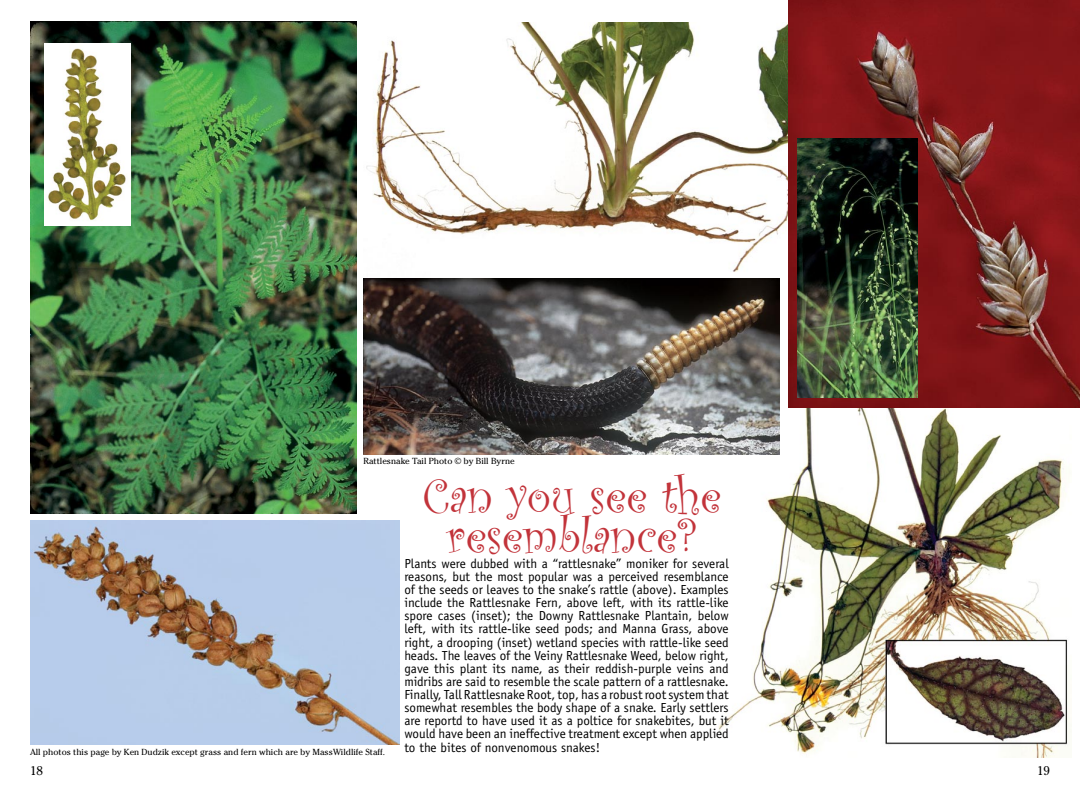
<style>
.page{position:relative;width:1080px;height:788px;background:#fff}
.page>*{position:absolute;margin:0;border:0;box-sizing:border-box;transform-origin:0 0}
.t1{font:50px "Curlz";color:#c2333a}
.t2{font:13.12px/13.1px "Officina Sans";color:#000;text-align:justify}
.t3{font:12.5px "Cheltenham";color:#000}
.t4{font:8.75px "Cheltenham";color:#000}
</style>
<div class="page">
<img style="left:30px;top:22px;width:327px;height:491px">
<img style="left:44px;top:44px;width:87px;height:182px">
<img style="left:30px;top:520px;width:370px;height:224px">
<img style="left:715px;top:407px;width:356px;height:350px">
<img style="left:366px;top:23px;width:422px;height:261px">
<img style="left:788px;top:0;width:292px;height:407px">
<img style="left:363px;top:278px;width:416px;height:176px">
<img style="left:798px;top:139px;width:120px;height:258px">
<p class="t4" style="left:363px;top:455px;width:153px">Rattlesnake Tail Photo © by Bill Byrne</p>
<p class="t1" style="left:423px;top:460px;width:299px">Can you see the</p>
<h1 class="t1" style="left:447px;top:500px;width:252px">resemblance?</h1>
<p class="t2" style="left:404px;top:556px;width:326px">Plants were dubbed with a “rattlesnake” moniker for several reasons, but the most popular was a perceived resemblance of the seeds or leaves to the snake’s rattle (above). Examples include the Rattlesnake Fern, above left, with its rattle-like spore cases (inset); the Downy Rattlesnake Plantain, below left, with its rattle-like seed pods; and Manna Grass, above right, a drooping (inset) wetland species with rattle-like seed heads. The leaves of the Veiny Rattlesnake Weed, below right, gave this plant its name, as their reddish-purple veins and midribs are said to resemble the scale pattern of a rattlesnake.<br>Finally, Tall Rattlesnake Root, top, has a robust root system that somewhat resembles the body shape of a snake. Early settlers are reportd to have used it as a poltice for snakebites, but it would have been an ineffective treatment except when applied to the bites of nonvenomous snakes!</p>
<p class="t4" style="left:30px;top:747px;width:357px">All photos this page by Ken Dudzik except grass and fern which are by MassWildlife Staff.</p>
<p class="t3" style="left:30px;top:763px;width:15px">18</p>
<p class="t3" style="left:1037px;top:763px;width:14px">19</p>
</div>
